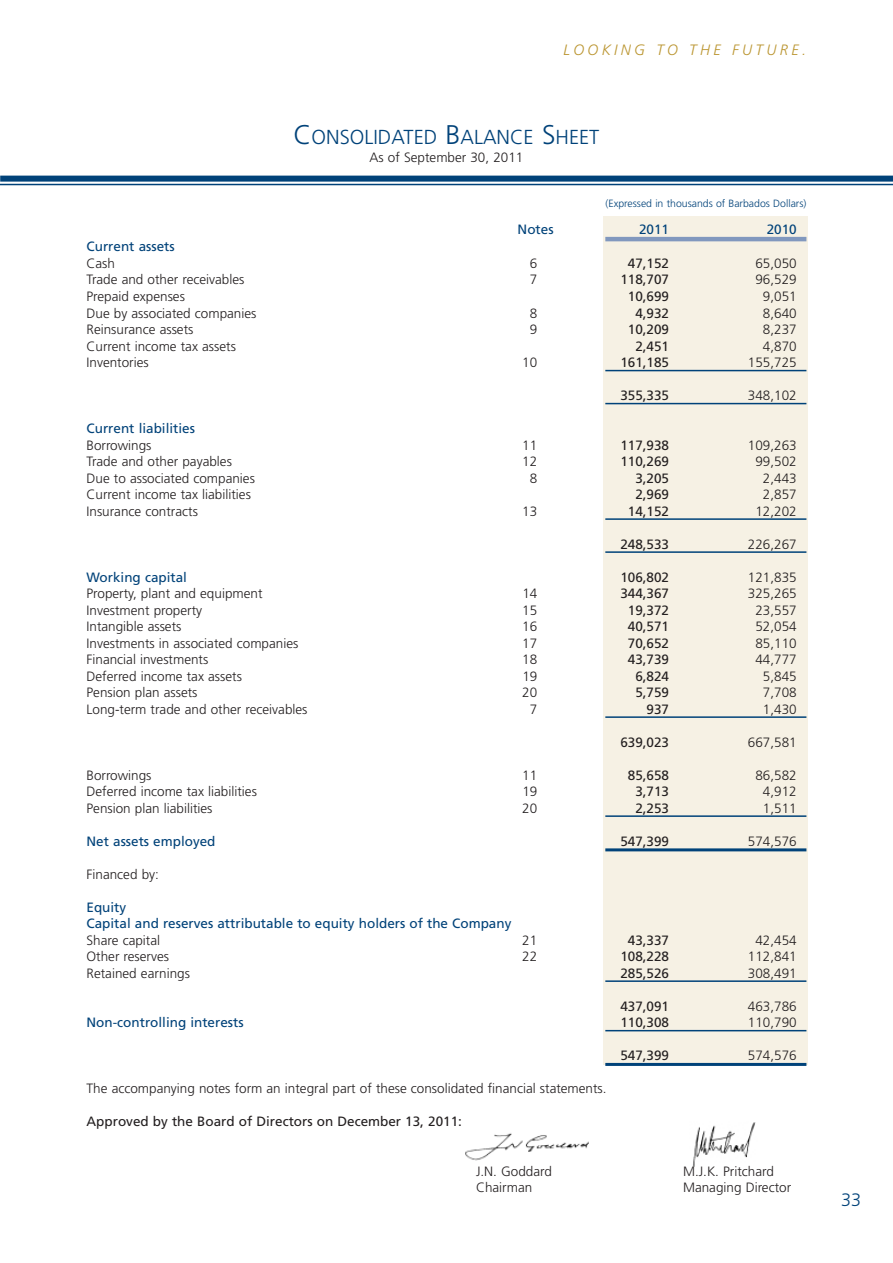
<style>
.page{position:relative;width:893px;height:1263px;background:#fff}
.page>*{position:absolute;margin:0;border:0;box-sizing:border-box;transform-origin:0 0}
.t1{font:300 20.25px "Frutiger";color:#004279}
.t2{font:300 18px "Frutiger";color:#004279}
.t3{font:italic 300 15px "Frutiger";letter-spacing:.22em;color:#bb9632}
.t4{font:300 13.5px "Frutiger";color:#231f20}
.t5{font:13.5px "Frutiger";color:#231f20}
.t6{font:13.5px/16.5px "Frutiger";color:#004279}
.t7{font:300 10.5px "Frutiger";color:#004279}
.s1{font-size:27px}
</style>
<div class="page">
<div style="left:0;top:176px;width:893px;height:6px;background:#004279"></div>
<hr style="left:0;top:184px;width:893px;height:1px;background:#004279">
<img style="left:465px;top:1133px;width:124px;height:28px">
<img style="left:692px;top:1122px;width:64px;height:45px">
<div style="left:604px;top:216px;width:204px;height:848px;background:#f6f1e4"></div>
<hr style="left:605px;top:237px;width:201px;height:4px;background:#8198be">
<hr style="left:605px;top:370px;width:201px;height:1px;background:#004279">
<hr style="left:605px;top:403px;width:201px;height:1px;background:#004279">
<hr style="left:605px;top:518px;width:201px;height:2px;background:#004279">
<hr style="left:605px;top:551px;width:201px;height:2px;background:#004279">
<hr style="left:605px;top:716px;width:201px;height:2px;background:#004279">
<hr style="left:605px;top:815px;width:201px;height:2px;background:#004279">
<hr style="left:605px;top:848px;width:201px;height:3px;background:#004279">
<hr style="left:605px;top:980px;width:201px;height:2px;background:#004279">
<hr style="left:605px;top:1030px;width:201px;height:1px;background:#004279">
<hr style="left:605px;top:1063px;width:201px;height:3px;background:#004279">
<p class="t3" style="left:563px;top:44px;width:244px">LOOKING TO THE FUTURE.</p>
<h1 class="t1" style="left:294px;top:129px;width:307px"><span class="s1">C</span>ONSOLIDATED <span class="s1">B</span>ALANCE <span class="s1">S</span>HEET</h1>
<p class="t4" style="left:370px;top:152px;width:155px">As of September 30, 2011</p>
<p class="t7" style="left:606px;top:199px;width:202px">(Expressed in thousands of Barbados Dollars)</p>
<p class="t6" style="left:518px;top:222px;width:38px">Notes</p>
<p class="t6" style="left:639px;top:222px;width:32px">2011</p>
<p class="t6" style="left:767px;top:222px;width:32px">2010</p>
<p class="t6" style="left:87px;top:240px;width:90px">Current assets</p>
<p class="t4" style="left:87px;top:258px;width:30px">Cash</p>
<p class="t4" style="left:530px;top:258px;width:9px">6</p>
<p class="t5" style="left:628px;top:258px;width:43px">47,152</p>
<p class="t4" style="left:755px;top:258px;width:43px">65,050</p>
<p class="t4" style="left:87px;top:274px;width:159px">Trade and other receivables</p>
<p class="t4" style="left:530px;top:274px;width:9px">7</p>
<p class="t5" style="left:620px;top:274px;width:50px">118,707</p>
<p class="t4" style="left:755px;top:274px;width:43px">96,529</p>
<p class="t4" style="left:87px;top:291px;width:100px">Prepaid expenses</p>
<p class="t5" style="left:628px;top:291px;width:43px">10,699</p>
<p class="t4" style="left:763px;top:291px;width:35px">9,051</p>
<p class="t4" style="left:87px;top:307px;width:171px">Due by associated companies</p>
<p class="t4" style="left:530px;top:307px;width:9px">8</p>
<p class="t5" style="left:635px;top:307px;width:35px">4,932</p>
<p class="t4" style="left:763px;top:307px;width:35px">8,640</p>
<p class="t4" style="left:87px;top:324px;width:108px">Reinsurance assets</p>
<p class="t4" style="left:530px;top:324px;width:9px">9</p>
<p class="t5" style="left:628px;top:324px;width:43px">10,209</p>
<p class="t4" style="left:763px;top:324px;width:35px">8,237</p>
<p class="t4" style="left:87px;top:340px;width:151px">Current income tax assets</p>
<p class="t5" style="left:635px;top:340px;width:35px">2,451</p>
<p class="t4" style="left:763px;top:340px;width:35px">4,870</p>
<p class="t4" style="left:87px;top:357px;width:64px">Inventories</p>
<p class="t4" style="left:522px;top:357px;width:17px">10</p>
<p class="t5" style="left:620px;top:357px;width:50px">161,185</p>
<p class="t4" style="left:748px;top:357px;width:50px">155,725</p>
<p class="t5" style="left:620px;top:390px;width:50px">355,335</p>
<p class="t4" style="left:748px;top:390px;width:50px">348,102</p>
<p class="t6" style="left:87px;top:421px;width:110px">Current liabilities</p>
<p class="t4" style="left:87px;top:439px;width:67px">Borrowings</p>
<p class="t4" style="left:522px;top:439px;width:17px">11</p>
<p class="t5" style="left:620px;top:439px;width:50px">117,938</p>
<p class="t4" style="left:748px;top:439px;width:50px">109,263</p>
<p class="t4" style="left:87px;top:456px;width:147px">Trade and other payables</p>
<p class="t4" style="left:522px;top:456px;width:17px">12</p>
<p class="t5" style="left:620px;top:456px;width:50px">110,269</p>
<p class="t4" style="left:755px;top:456px;width:43px">99,502</p>
<p class="t4" style="left:87px;top:472px;width:170px">Due to associated companies</p>
<p class="t4" style="left:530px;top:472px;width:9px">8</p>
<p class="t5" style="left:635px;top:472px;width:35px">3,205</p>
<p class="t4" style="left:763px;top:472px;width:35px">2,443</p>
<p class="t4" style="left:87px;top:489px;width:166px">Current income tax liabilities</p>
<p class="t5" style="left:635px;top:489px;width:35px">2,969</p>
<p class="t4" style="left:763px;top:489px;width:35px">2,857</p>
<p class="t4" style="left:87px;top:505px;width:113px">Insurance contracts</p>
<p class="t4" style="left:522px;top:505px;width:17px">13</p>
<p class="t5" style="left:628px;top:505px;width:43px">14,152</p>
<p class="t4" style="left:755px;top:505px;width:43px">12,202</p>
<p class="t5" style="left:620px;top:538px;width:50px">248,533</p>
<p class="t4" style="left:748px;top:538px;width:50px">226,267</p>
<p class="t6" style="left:87px;top:570px;width:102px">Working capital</p>
<p class="t5" style="left:620px;top:571px;width:50px">106,802</p>
<p class="t4" style="left:748px;top:571px;width:50px">121,835</p>
<p class="t4" style="left:87px;top:588px;width:177px">Property, plant and equipment</p>
<p class="t4" style="left:522px;top:588px;width:17px">14</p>
<p class="t5" style="left:620px;top:588px;width:50px">344,367</p>
<p class="t4" style="left:748px;top:588px;width:50px">325,265</p>
<p class="t4" style="left:87px;top:604px;width:117px">Investment property</p>
<p class="t4" style="left:522px;top:604px;width:17px">15</p>
<p class="t5" style="left:628px;top:604px;width:43px">19,372</p>
<p class="t4" style="left:755px;top:604px;width:43px">23,557</p>
<p class="t4" style="left:87px;top:621px;width:96px">Intangible assets</p>
<p class="t4" style="left:522px;top:621px;width:17px">16</p>
<p class="t5" style="left:628px;top:621px;width:43px">40,571</p>
<p class="t4" style="left:755px;top:621px;width:43px">52,054</p>
<p class="t4" style="left:87px;top:637px;width:213px">Investments in associated companies</p>
<p class="t4" style="left:522px;top:637px;width:17px">17</p>
<p class="t5" style="left:628px;top:637px;width:43px">70,652</p>
<p class="t4" style="left:755px;top:637px;width:43px">85,110</p>
<p class="t4" style="left:87px;top:654px;width:123px">Financial investments</p>
<p class="t4" style="left:522px;top:654px;width:17px">18</p>
<p class="t5" style="left:628px;top:654px;width:43px">43,739</p>
<p class="t4" style="left:755px;top:654px;width:43px">44,777</p>
<p class="t4" style="left:87px;top:670px;width:157px">Deferred income tax assets</p>
<p class="t4" style="left:522px;top:670px;width:17px">19</p>
<p class="t5" style="left:635px;top:670px;width:35px">6,824</p>
<p class="t4" style="left:763px;top:670px;width:35px">5,845</p>
<p class="t4" style="left:87px;top:687px;width:113px">Pension plan assets</p>
<p class="t4" style="left:522px;top:687px;width:17px">20</p>
<p class="t5" style="left:635px;top:687px;width:35px">5,759</p>
<p class="t4" style="left:763px;top:687px;width:35px">7,708</p>
<p class="t4" style="left:87px;top:703px;width:222px">Long-term trade and other receivables</p>
<p class="t4" style="left:530px;top:703px;width:9px">7</p>
<p class="t5" style="left:647px;top:703px;width:24px">937</p>
<p class="t4" style="left:763px;top:703px;width:35px">1,430</p>
<p class="t5" style="left:620px;top:736px;width:50px">639,023</p>
<p class="t4" style="left:748px;top:736px;width:50px">667,581</p>
<p class="t4" style="left:87px;top:769px;width:67px">Borrowings</p>
<p class="t4" style="left:522px;top:769px;width:17px">11</p>
<p class="t5" style="left:628px;top:769px;width:43px">85,658</p>
<p class="t4" style="left:755px;top:769px;width:43px">86,582</p>
<p class="t4" style="left:87px;top:786px;width:172px">Deferred income tax liabilities</p>
<p class="t4" style="left:522px;top:786px;width:17px">19</p>
<p class="t5" style="left:635px;top:786px;width:35px">3,713</p>
<p class="t4" style="left:763px;top:786px;width:35px">4,912</p>
<p class="t4" style="left:87px;top:802px;width:128px">Pension plan liabilities</p>
<p class="t4" style="left:522px;top:802px;width:17px">20</p>
<p class="t5" style="left:635px;top:802px;width:35px">2,253</p>
<p class="t4" style="left:763px;top:802px;width:35px">1,511</p>
<p class="t6" style="left:87px;top:834px;width:131px">Net assets employed</p>
<p class="t5" style="left:620px;top:835px;width:50px">547,399</p>
<p class="t4" style="left:748px;top:835px;width:50px">574,576</p>
<p class="t4" style="left:87px;top:868px;width:74px">Financed by:</p>
<p class="t6" style="left:87px;top:900px;width:426px">Equity<br>Capital and reserves attributable to equity holders of the Company</p>
<p class="t4" style="left:87px;top:934px;width:75px">Share capital</p>
<p class="t4" style="left:522px;top:934px;width:17px">21</p>
<p class="t5" style="left:628px;top:934px;width:43px">43,337</p>
<p class="t4" style="left:755px;top:934px;width:43px">42,454</p>
<p class="t4" style="left:87px;top:951px;width:84px">Other reserves</p>
<p class="t4" style="left:522px;top:951px;width:17px">22</p>
<p class="t5" style="left:620px;top:951px;width:50px">108,228</p>
<p class="t4" style="left:748px;top:951px;width:50px">112,841</p>
<p class="t4" style="left:87px;top:967px;width:105px">Retained earnings</p>
<p class="t5" style="left:620px;top:967px;width:50px">285,526</p>
<p class="t4" style="left:748px;top:967px;width:50px">308,491</p>
<p class="t5" style="left:620px;top:1000px;width:50px">437,091</p>
<p class="t4" style="left:748px;top:1000px;width:50px">463,786</p>
<p class="t6" style="left:87px;top:1015px;width:159px">Non-controlling interests</p>
<p class="t5" style="left:620px;top:1017px;width:50px">110,308</p>
<p class="t4" style="left:748px;top:1017px;width:50px">110,790</p>
<p class="t5" style="left:620px;top:1050px;width:50px">547,399</p>
<p class="t4" style="left:748px;top:1050px;width:50px">574,576</p>
<p class="t4" style="left:87px;top:1083px;width:522px">The accompanying notes form an integral part of these consolidated financial statements.</p>
<p class="t5" style="left:87px;top:1116px;width:377px">Approved by the Board of Directors on December 13, 2011:</p>
<p class="t4" style="left:476px;top:1165px;width:77px">J.N. Goddard</p>
<p class="t4" style="left:683px;top:1165px;width:92px">M.J.K. Pritchard</p>
<p class="t4" style="left:476px;top:1182px;width:58px">Chairman</p>
<p class="t4" style="left:683px;top:1182px;width:110px">Managing Director</p>
<h2 class="t2" style="left:841px;top:1192px;width:22px">33</h2>
</div>
